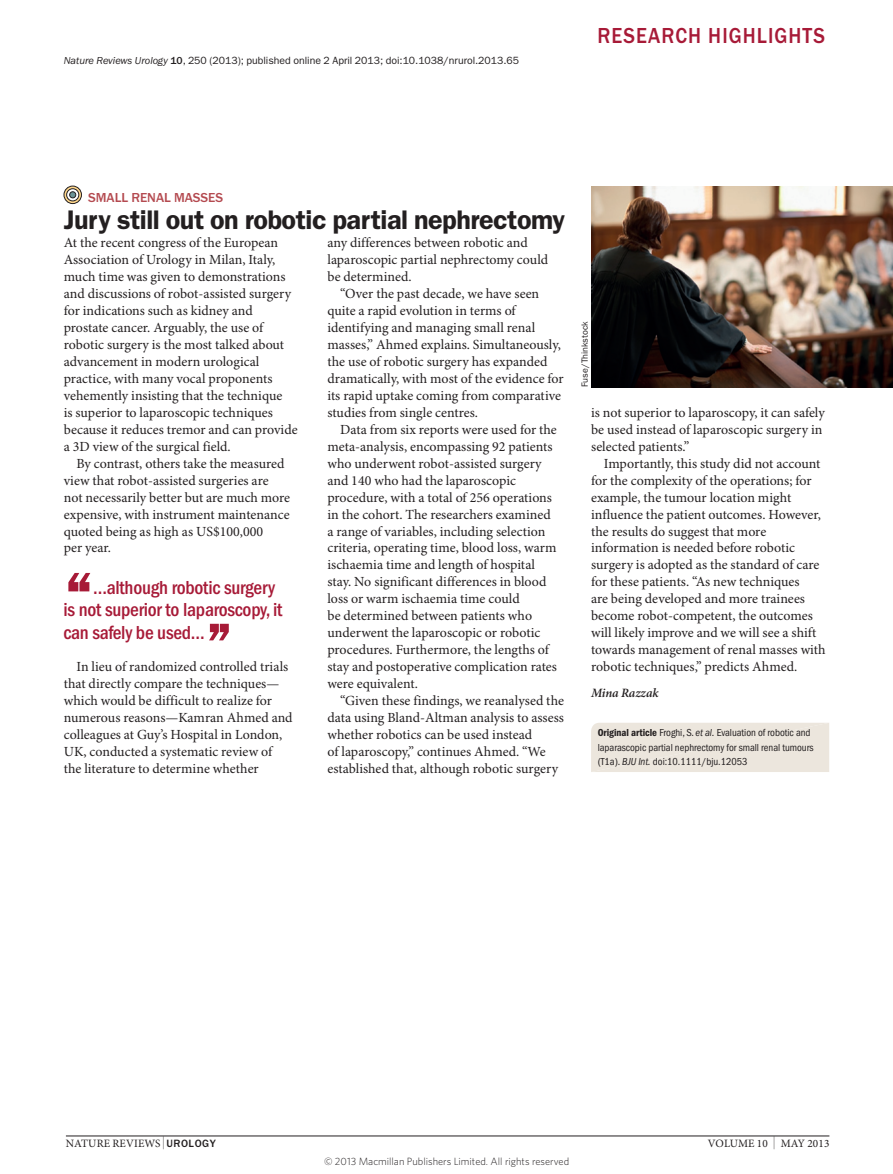
<style>
.page{position:relative;width:893px;height:1174px;background:#fff}
.page>*{position:absolute;margin:0;border:0;box-sizing:border-box;transform-origin:0 0}
.t1{font:500 condensed 75px "ITC Franklin Gothic Std";color:#a71a37;scale:1.25 1}
.t2{font:500 condensed 67.5px "ITC Franklin Gothic Std";color:#a71a37;scale:1.25 1}
.Title{font:600 27px "ITC Franklin Gothic Std";letter-spacing:-.02em;color:#231f20}
.t3{font:500 22.5px "ITC Franklin Gothic Std";letter-spacing:.05em;color:#a71a37;scale:.9 1}
.t4{font:500 condensed 19.5px/22.5px "ITC Franklin Gothic Std";letter-spacing:-.015em;color:#a71a37}
.Body_text{font:13.95px/17px "Minion Pro";color:#231f20}
.Body_first{font:13.95px/17px "Minion Pro";color:#231f20}
.Strapline{font:500 13.5px "ITC Franklin Gothic Std";letter-spacing:-.005em;color:#b44a50}
.Authors{font:italic 600 12.75px "Minion Pro";letter-spacing:-.005em;color:#231f20}
.t5{font:11.25px "Minion Pro";letter-spacing:.01em;color:#231f20}
.References{font:condensed 10.5px/14.2px "ITC Franklin Gothic Std";letter-spacing:-.005em;color:#231f20}
.Citation_line{font:10.5px "ITC Franklin Gothic Std";letter-spacing:-.005em;color:#231f20}
.t6{font:300 10.5px "Whitney";color:#231f20}
.Figure_credit{font:9px "ITC Franklin Gothic Std";color:#231f20}
.s1{font-style:italic}
.s2{font-weight:500}
.s3{font-family:"ITC Franklin Gothic Std Dm Cd";font-stretch:normal}
.s4{font-size:12.9px}
.s5{font-family:"ITC Franklin Gothic Std";font-weight:500;font-size:10.95px}
</style>
<div class="page">
<hr style="left:66px;top:1135px;width:763px;height:1px;background:#231f20">
<svg style="left:64px;top:186px;width:17px;height:18px"></svg>
<div style="left:64px;top:186px;width:18px;height:18px;border:1px solid #231f20;border-radius:50%"></div>
<svg style="left:67px;top:189px;width:12px;height:12px"></svg>
<div style="left:66px;top:188px;width:13px;height:13px;border:1px solid #231f20;border-radius:50%"></div>
<svg style="left:70px;top:192px;width:6px;height:6px"></svg>
<div style="left:69px;top:191px;width:7px;height:7px;border:1px solid #231f20;border-radius:50%"></div>
<div style="left:591px;top:723px;width:238px;height:49px;background:#ece6dd"></div>
<img style="left:591px;top:186px;width:302px;height:201px">
<p class="Citation_line" style="left:64px;top:54px;width:457px"><span class="s1">Nature Reviews Urology</span> <span class="s2">10</span>, 250 (2013); published online 2 April 2013; doi:10.1038/nrurol.2013.65</p>
<p class="t3" style="left:598px;top:22px;width:254px">RESEARCH HIGHLIGHTS</p>
<p class="Strapline" style="left:88px;top:190px;width:136px">SMALL RENAL MASSES</p>
<p class="Title" style="left:64px;top:203px;width:503px">Jury still out on robotic partial nephrectomy</p>
<p class="Body_text" style="left:327px;top:235px;width:222px">any differences between robotic and laparoscopic partial nephrectomy could be determined.</p>
<p class="Body_text" style="left:327px;top:286px;width:238px;text-indent:13px">“Over the past decade, we have seen quite a rapid evolution in terms of identifying and managing small renal masses,” Ahmed explains. Simultaneously, the use of robotic surgery has expanded dramatically, with most of the evidence for its rapid uptake coming from comparative studies from single centres.</p>
<p class="Body_text" style="left:327px;top:421px;width:231px;text-indent:13px">Data from six reports were used for the meta-analysis, encompassing 92 patients who underwent robot-assisted surgery and 140 who had the laparoscopic procedure, with a total of 256 operations in the cohort. The researchers examined a range of variables, including selection criteria, operating time, blood loss, warm ischaemia time and length of hospital stay. No significant differences in blood loss or warm ischaemia time could<br>be determined between patients who underwent the laparoscopic or robotic procedures. Furthermore, the lengths of stay and postoperative complication rates were equivalent.</p>
<p class="Body_text" style="left:327px;top:692px;width:238px;text-indent:13px">“Given these findings, we reanalysed the data using Bland-Altman analysis to assess whether robotics can be used instead<br>of laparoscopy,” continues Ahmed. “We established that, although robotic surgery</p>
<p class="Body_first" style="left:64px;top:235px;width:235px">At the recent congress of the European Association of Urology in Milan, Italy, much time was given to demonstrations and discussions of robot-assisted surgery for indications such as kidney and prostate cancer. Arguably, the use of robotic surgery is the most talked about advancement in modern urological practice, with many vocal proponents vehemently insisting that the technique<br>is superior to laparoscopic techniques because it reduces tremor and can provide a 3D view of the surgical field.</p>
<p class="Body_text" style="left:64px;top:455px;width:228px;text-indent:13px">By contrast, others take the measured view that robot-assisted surgeries are not necessarily better but are much more expensive, with instrument maintenance quoted being as high as US$100,000<br>per year.</p>
<p class="t1" style="left:63px;top:556px;width:27px">‘‘</p>
<p class="t4" style="left:63px;top:576px;width:221px;text-indent:30px">…although robotic surgery is not superior to laparoscopy, it can safely be used…</p>
<p class="t2" style="left:205px;top:608px;width:24px">’’</p>
<p class="Body_text" style="left:64px;top:659px;width:230px;text-indent:13px">In lieu of randomized controlled trials that directly compare the techniques— which would be difficult to realize for numerous reasons—Kamran Ahmed and colleagues at Guy’s Hospital in London, UK, conducted a systematic review of the literature to determine whether</p>
<p class="Figure_credit" style="left:579px;top:387px;width:67px;rotate:-90deg">Fuse/Thinkstock</p>
<p class="Body_text" style="left:591px;top:404px;width:235px">is not superior to laparoscopy, it can safely be used instead of laparoscopic surgery in selected patients.”</p>
<p class="Body_text" style="left:591px;top:455px;width:236px;text-indent:13px">Importantly, this study did not account for the complexity of the operations; for example, the tumour location might influence the patient outcomes. However, the results do suggest that more information is needed before robotic surgery is adopted as the standard of care for these patients. “As new techniques<br>are being developed and more trainees become robot-competent, the outcomes will likely improve and we will see a shift towards management of renal masses with robotic techniques,” predicts Ahmed.</p>
<p class="Authors" style="left:591px;top:685px;width:69px">Mina Razzak</p>
<p class="References" style="left:598px;top:726px;width:217px"><span class="s3">Original article</span> Froghi, S. <span class="s1">et al.</span> Evaluation of robotic and laparascopic partial nephrectomy for small renal tumours (T1a). <span class="s1">BJU Int.</span> doi:10.1111/bju.12053</p>
<p class="t5" style="left:66px;top:1136px;width:151px">NATURE REVIEWS <span class="s4">|</span> <span class="s5">UROLOGY</span></p>
<p class="t5" style="left:708px;top:1136px;width:123px">VOLUME 10 <span class="s4">|</span> MAY 2013</p>
<p class="t6" style="left:324px;top:1154px;width:247px">© 2013 Macmillan Publishers Limited. All rights reserved</p>
</div>
